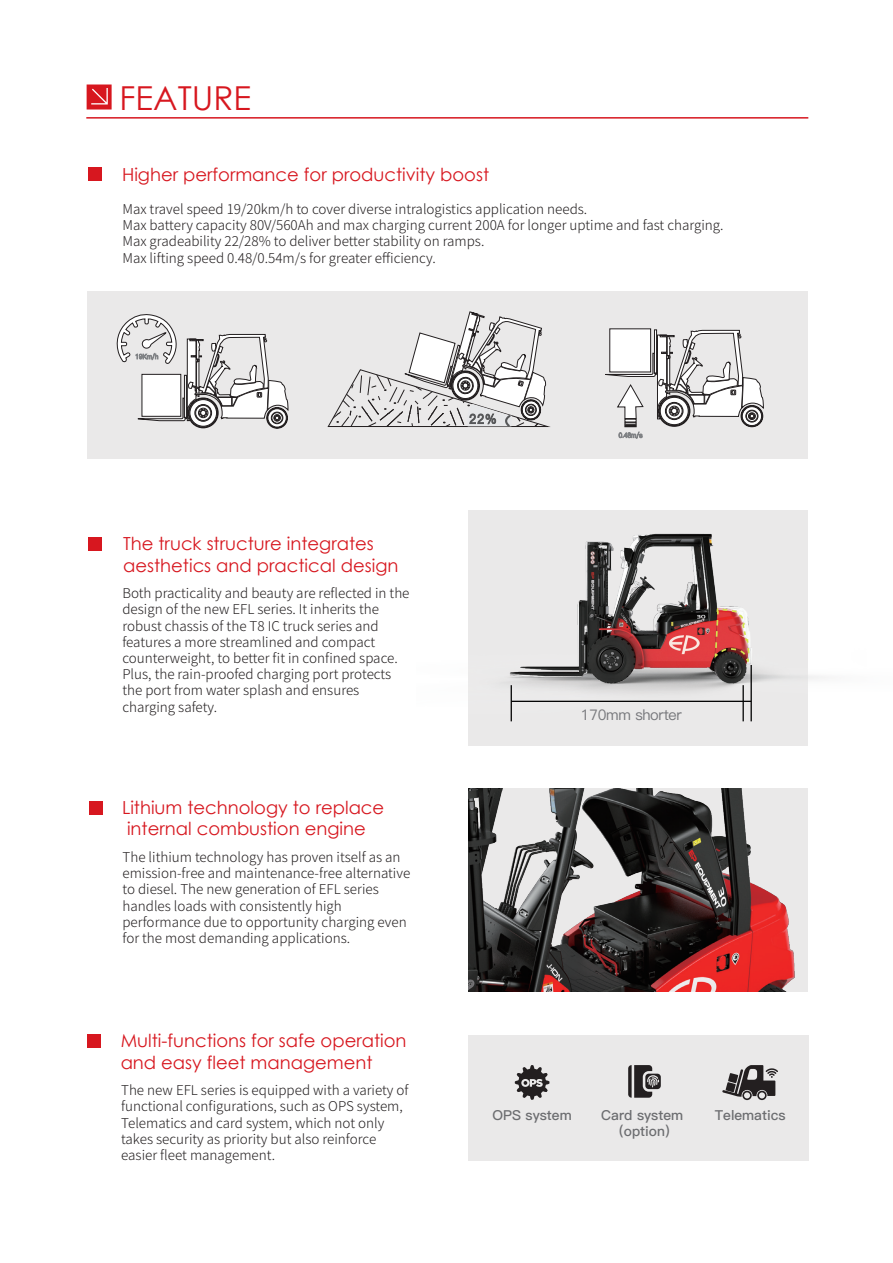
<style>
.page{position:relative;width:893px;height:1263px;background:#fff}
.page>*{position:absolute;margin:0;border:0;box-sizing:border-box;transform-origin:0 0}
.t1{font:33px "Century Gothic";color:#d7171f}
.t2{font:18px/21.6px "Century Gothic";color:#d7171f}
.t3{font:14.7px "Ping Fang SC Medium";letter-spacing:-.02em;color:#76777b}
.t4{font:13.8px/16.5px "Ping Fang SC Bold";color:#6c6d70;text-align:center}
.t5{font:300 13.5px/16.2px "Source Han Sans CN";color:#231f20}
</style>
<div class="page">
<div style="left:468px;top:1035px;width:341px;height:126px;background:#eae9e9"></div>
<div style="left:89px;top:167px;width:13px;height:14px;background:#d7171f"></div>
<div style="left:89px;top:537px;width:13px;height:13px;background:#d7171f"></div>
<hr style="left:86px;top:117px;width:722px;height:2px;background:#d7171f">
<svg style="left:87px;top:84px;width:25px;height:25px"></svg>
<div style="left:89px;top:801px;width:13px;height:13px;background:#d7171f"></div>
<div style="left:87px;top:1034px;width:14px;height:14px;background:#d7171f"></div>
<img style="left:468px;top:789px;width:340px;height:203px">
<svg style="left:515px;top:1065px;width:34px;height:35px"></svg>
<svg style="left:628px;top:1065px;width:33px;height:33px"></svg>
<svg style="left:722px;top:1065px;width:56px;height:35px"></svg>
<div style="left:87px;top:291px;width:721px;height:167px;background:#eae9e9"></div>
<svg style="left:116px;top:314px;width:172px;height:114px"></svg>
<div style="left:610px;top:329px;width:41px;height:43px;background:#b3b1b2"></div>
<svg style="left:605px;top:330px;width:158px;height:109px"></svg>
<div style="left:468px;top:510px;width:340px;height:236px;background:#eae9e9"></div>
<img style="left:510px;top:533px;width:316px;height:189px">
<svg style="left:714px;top:607px;width:36px;height:114px"></svg>
<hr style="left:511px;top:685px;width:1px;height:36px;background:#030303">
<hr style="left:742px;top:685px;width:2px;height:36px;background:#030303">
<hr style="left:750px;top:665px;width:2px;height:56px;background:#030303">
<hr style="left:511px;top:701px;width:240px;height:1px;background:#030303">
<svg style="left:328px;top:312px;width:220px;height:115px"></svg>
<h1 class="t1" style="left:120px;top:75px;width:133px">FEATURE</h1>
<h2 class="t2" style="left:122px;top:163px;width:369px">Higher performance for productivity boost</h2>
<p class="t5" style="left:122px;top:201px;width:603px">Max travel speed 19/20km/h to cover diverse intralogistics application needs.<br>Max battery capacity 80V/560Ah and max charging current 200A for longer uptime and fast charging.<br>Max gradeability 22/28% to deliver better stability on ramps.<br>Max lifting speed 0.48/0.54m/s for greater efficiency.</p>
<h2 class="t2" style="left:123px;top:532px;width:277px">The truck structure integrates aesthetics and practical design</h2>
<p class="t5" style="left:122px;top:585px;width:289px">Both practicality and beauty are reflected in the design of the new EFL series. It inherits the robust chassis of the T8 IC truck series and features a more streamlined and compact counterweight, to better fit in confined space.<br>Plus, the rain-proofed charging port protects the port from water splash and ensures charging safety.</p>
<h2 class="t2" style="left:122px;top:796px;width:264px">Lithium technology to replace internal combustion engine</h2>
<p class="t5" style="left:122px;top:849px;width:289px">The lithium technology has proven itself as an emission-free and maintenance-free alternative to diesel. The new generation of EFL series handles loads with consistently high performance due to opportunity charging even for the most demanding applications.</p>
<h2 class="t2" style="left:121px;top:1029px;width:287px">Multi-functions for safe operation and easy fleet management</h2>
<p class="t5" style="left:121px;top:1082px;width:289px">The new EFL series is equipped with a variety of functional configurations, such as OPS system, Telematics and card system, which not only takes security as priority but also reinforce easier fleet management.</p>
<p class="t3" style="left:581px;top:706px;width:103px">170mm shorter</p>
<p class="t4" style="left:492px;top:1107px;width:81px">OPS system</p>
<p class="t4" style="left:601px;top:1107px;width:83px">Card system (option)</p>
<p class="t4" style="left:715px;top:1107px;width:72px">Telematics</p>
</div>
